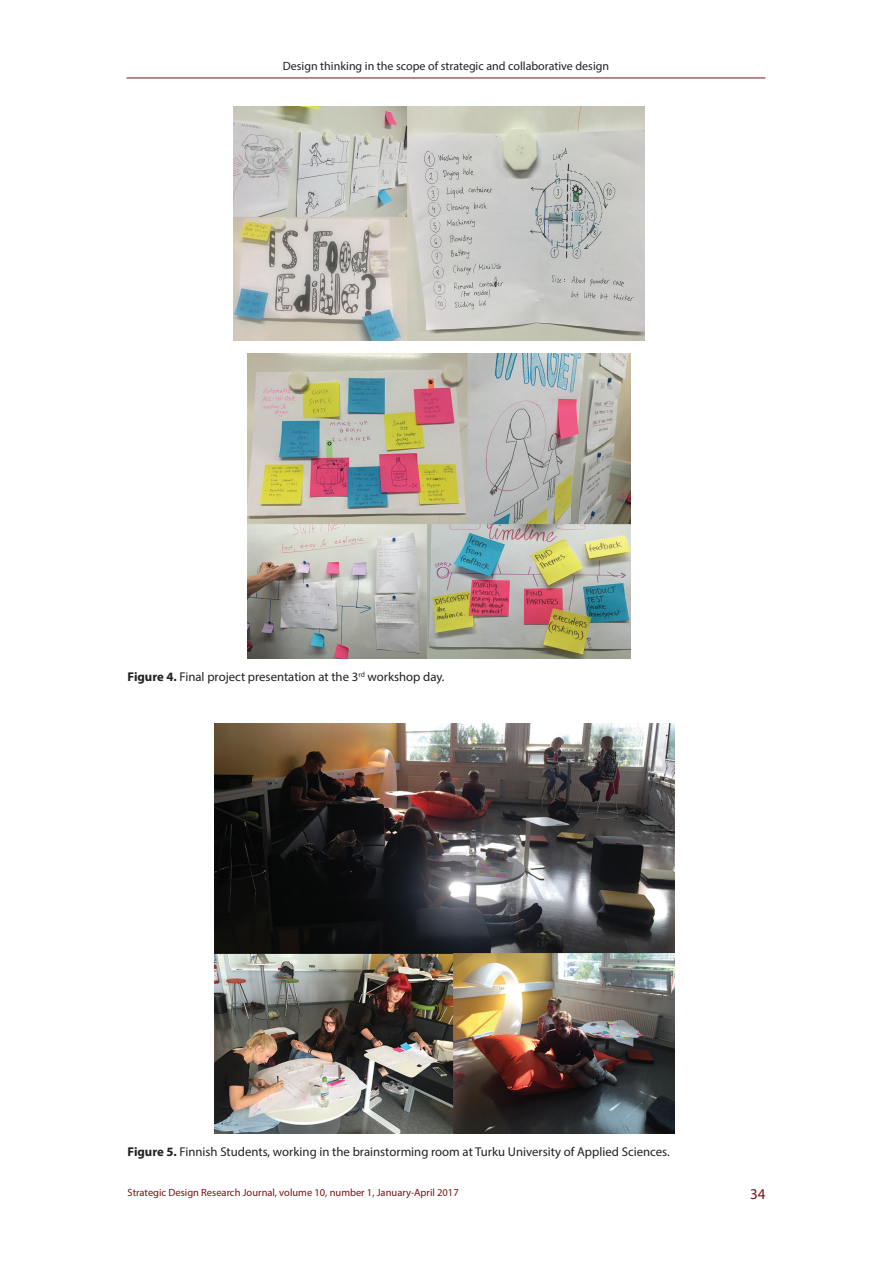
<style>
.page{position:relative;width:893px;height:1263px;background:#fff}
.page>*{position:absolute;margin:0;border:0;box-sizing:border-box;transform-origin:0 0}
.t1{font:15px "Myriad Pro";color:#781314}
.t2{font:12.75px "Myriad Pro";color:#231f20}
.t3{font:12px "Myriad Pro";color:#231f20}
.t4{font:10.5px "Myriad Pro";color:#781314}
.s1{font-weight:700}
</style>
<div class="page">
<hr style="left:126px;top:78px;width:639px;height:1px;background:#781314">
<img style="left:234px;top:106px;width:411px;height:234px">
<img style="left:248px;top:353px;width:383px;height:306px">
<img style="left:214px;top:724px;width:460px;height:409px">
<p class="t3" style="left:283px;top:58px;width:328px">Design thinking in the scope of strategic and collaborative design</p>
<p class="t2" style="left:128px;top:669px;width:318px"><span class="s1">Figure 4.</span> Final project presentation at the 3<sup>rd</sup> workshop day.</p>
<p class="t2" style="left:128px;top:1144px;width:544px"><span class="s1">Figure 5.</span> Finnish Students, working in the brainstorming room at Turku University of Applied Sciences.</p>
<p class="t4" style="left:128px;top:1186px;width:333px">Strategic Design Research Journal, volume 10, number 1, January-April 2017</p>
<p class="t1" style="left:750px;top:1185px;width:17px">34</p>
</div>
